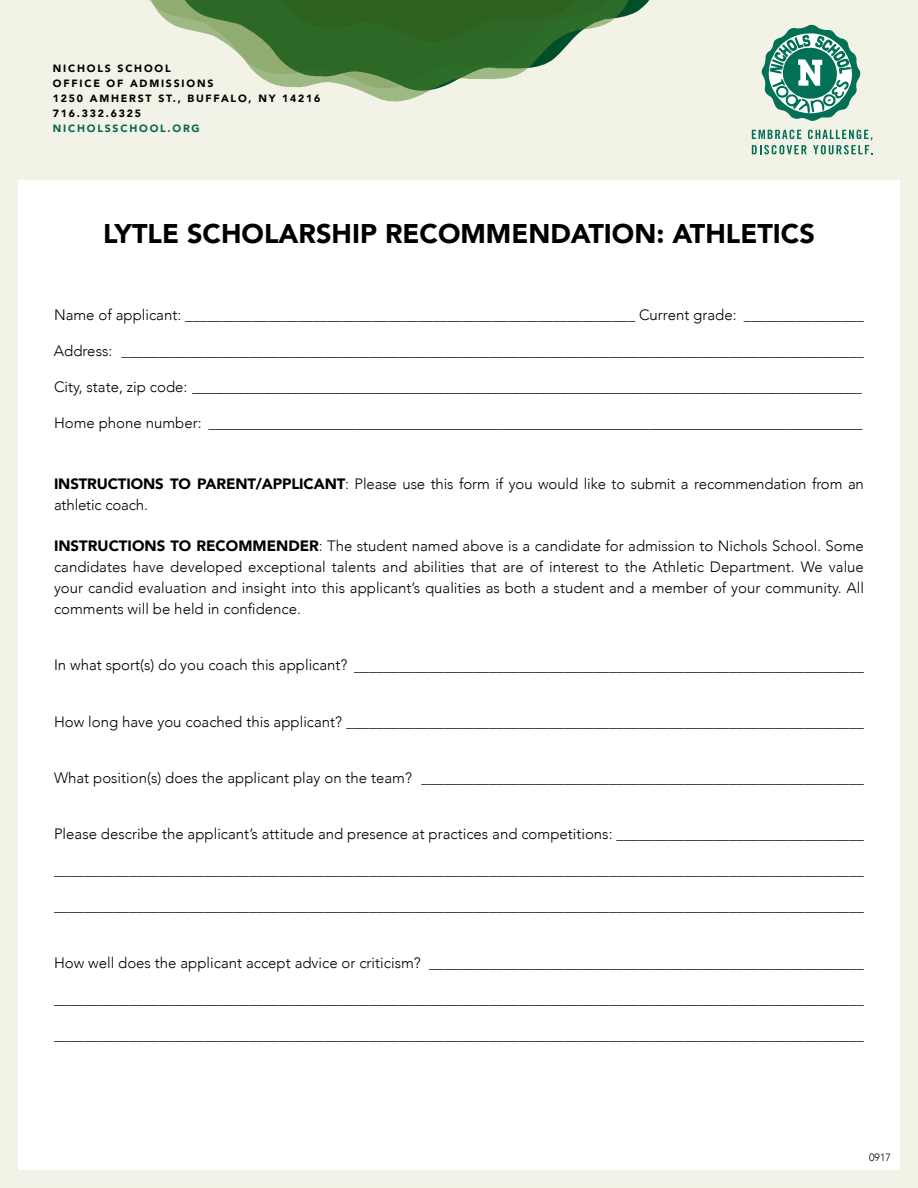
<style>
.page{position:relative;width:918px;height:1188px;background:#fff}
.page>*{position:absolute;margin:0;border:0;box-sizing:border-box;transform-origin:0 0}
.t1{font:900 27px "Avenir";color:#000}
.t2{font:300 15px/21px "Avenir";color:#000}
.t3{font:900 10.5px/15px "Avenir";letter-spacing:.17em;color:#000}
.t4{font:900 10.5px "Avenir";letter-spacing:.17em;color:#05694e}
.t5{font:300 10.5px "Avenir";color:#000}
.s1{font-weight:900}
</style>
<div class="page">
<div style="left:0;top:0;width:918px;height:1188px;border:18px solid #f3f2e7"></div>
<div style="left:0;top:0;width:918px;height:179px;background:#f3f2e7"></div>
<svg style="left:149px;top:0;width:501px;height:101px"></svg>
<svg style="left:761px;top:25px;width:100px;height:96px"></svg>
<svg style="left:752px;top:130px;width:120px;height:24px"></svg>
<p class="t3" style="left:53px;top:60px;width:269px">NICHOLS SCHOOL<br>OFFICE OF ADMISSIONS<br>1250 AMHERST ST., BUFFALO, NY 14216<br>716.332.6325</p>
<p class="t4" style="left:53px;top:119px;width:148px">NICHOLSSCHOOL.ORG</p>
<h1 class="t1" style="left:103px;top:210px;width:713px">LYTLE SCHOLARSHIP RECOMMENDATION: ATHLETICS</h1>
<p class="t2" style="left:54px;top:304px;width:811px">Name of applicant: ____________________________________________________________ Current grade: ________________</p>
<p class="t2" style="left:54px;top:340px;width:812px">Address: ___________________________________________________________________________________________________</p>
<p class="t2" style="left:54px;top:376px;width:809px">City, state, zip code: _________________________________________________________________________________________________</p>
<p class="t2" style="left:54px;top:412px;width:810px">Home phone number: _________________________________________________________________________________________</p>
<p class="t2" style="left:54px;top:473px;width:811px"><span class="s1">INSTRUCTIONS TO PARENT/APPLICANT</span>: Please use this form if you would like to submit a recommendation from an athletic coach.</p>
<p class="t2" style="left:54px;top:536px;width:812px;text-align:justify"><span class="s1">INSTRUCTIONS TO RECOMMENDER</span>: The student named above is a candidate for admission to Nichols School. Some candidates have developed exceptional talents and abilities that are of interest to the Athletic Department. We value your candid evaluation and insight into this applicant’s qualities as both a student and a member of your community. All comments will be held in confidence.</p>
<p class="t2" style="left:54px;top:655px;width:811px">In what sport(s) do you coach this applicant? ____________________________________________________________________</p>
<p class="t2" style="left:54px;top:711px;width:811px">How long have you coached this applicant? _____________________________________________________________________</p>
<p class="t2" style="left:54px;top:767px;width:811px">What position(s) does the applicant play on the team? ___________________________________________________________</p>
<p class="t2" style="left:54px;top:824px;width:811px">Please describe the applicant’s attitude and presence at practices and competitions: _________________________________</p>
<p class="t2" style="left:54px;top:860px;width:811px">____________________________________________________________________________________________________________</p>
<p class="t2" style="left:54px;top:896px;width:811px">____________________________________________________________________________________________________________</p>
<p class="t2" style="left:54px;top:952px;width:811px">How well does the applicant accept advice or criticism? __________________________________________________________</p>
<p class="t2" style="left:54px;top:988px;width:811px">____________________________________________________________________________________________________________</p>
<p class="t2" style="left:54px;top:1024px;width:811px">____________________________________________________________________________________________________________</p>
<p class="t5" style="left:869px;top:1151px;width:23px">0917</p>
</div>
